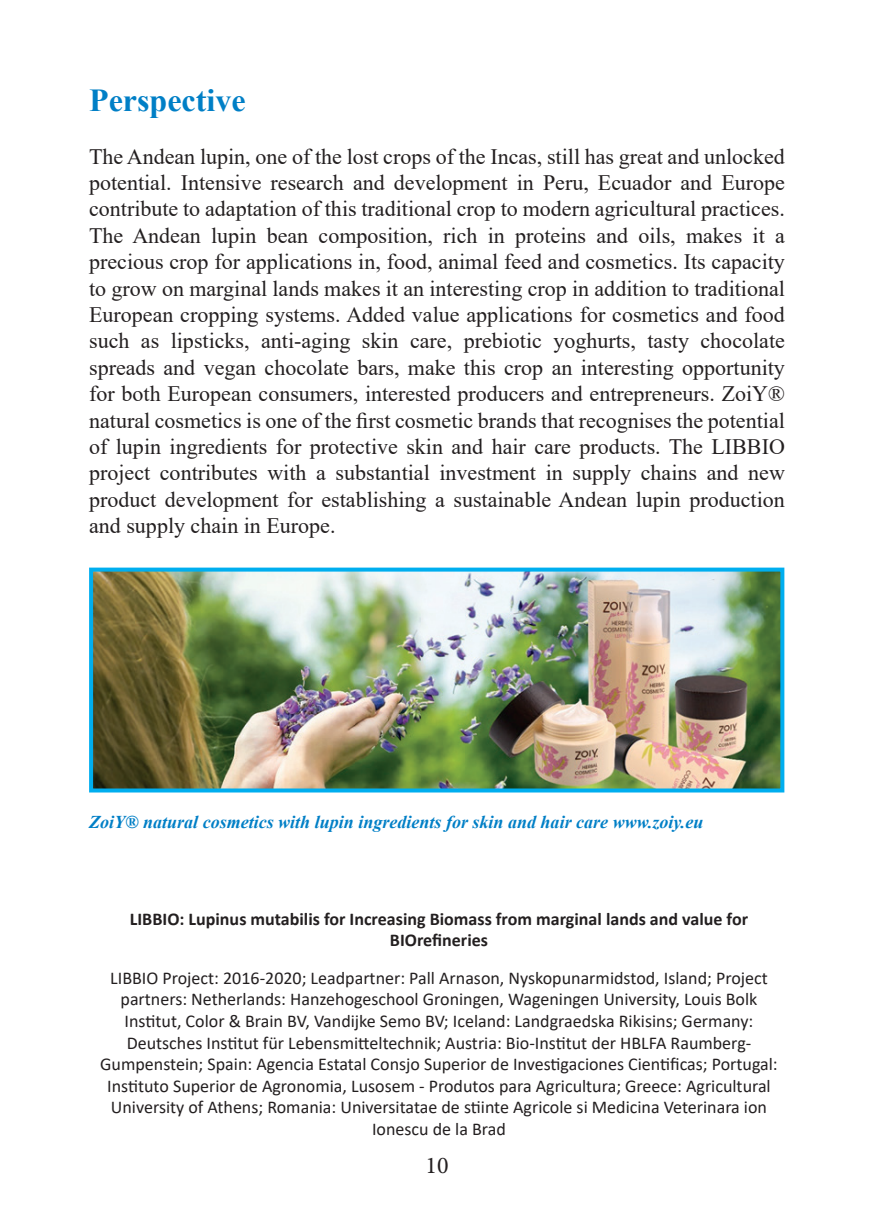
<style>
.page{position:relative;width:874px;height:1225px;background:#fff}
.page>*{position:absolute;margin:0;border:0;box-sizing:border-box;transform-origin:0 0}
.t1{font:700 32px "Times New Roman";color:#007fc6}
.t2{font:24px "Minion Pro";color:#231f20}
.t3{font:22px/26.4px "Times New Roman";color:#231f20;text-align:justify}
.t4{font:18px/21.6px "Calibri";color:#231f20;text-align:center}
.t5{font:700 18px/21.6px "Calibri";color:#231f20;text-align:center}
.t6{font:italic 700 18px "Times New Roman";color:#007fc6}
</style>
<div class="page">
<img style="left:94px;top:572px;width:685px;height:215px">
<div style="left:89px;top:567px;width:695px;height:225px;border:4px solid #00aeef"></div>
<h1 class="t1" style="left:89px;top:77px;width:158px">Perspective</h1>
<p class="t3" style="left:89px;top:142px;width:697px">The Andean lupin, one of the lost crops of the Incas, still has great and unlocked potential. Intensive research and development in Peru, Ecuador and Europe contribute to adaptation of this traditional crop to modern agricultural practices.<br>The Andean lupin bean composition, rich in proteins and oils, makes it a precious crop for applications in, food, animal feed and cosmetics. Its capacity to grow on marginal lands makes it an interesting crop in addition to traditional European cropping systems. Added value applications for cosmetics and food such as lipsticks, anti-aging skin care, prebiotic yoghurts, tasty chocolate spreads and vegan chocolate bars, make this crop an interesting opportunity for both European consumers, interested producers and entrepreneurs. ZoiY® natural cosmetics is one of the first cosmetic brands that recognises the potential of lupin ingredients for protective skin and hair care products. The LIBBIO project contributes with a substantial investment in supply chains and new product development for establishing a sustainable Andean lupin production and supply chain in Europe.</p>
<p class="t6" style="left:89px;top:809px;width:615px">ZoiY® natural cosmetics with lupin ingredients for skin and hair care www.zoiy.eu</p>
<p class="t5" style="left:130px;top:907px;width:619px">LIBBIO: Lupinus mutabilis for Increasing Biomass from marginal lands and value for<br>BIOrefineries</p>
<p class="t4" style="left:100px;top:966px;width:678px">LIBBIO Project: 2016-2020; Leadpartner: Pall Arnason, Nyskopunarmidstod, Island; Project partners: Netherlands: Hanzehogeschool Groningen, Wageningen University, Louis Bolk Institut, Color &amp; Brain BV, Vandijke Semo BV; Iceland: Landgraedska Rikisins; Germany:<br>Deutsches Institut für Lebensmitteltechnik; Austria: Bio-Institut der HBLFA Raumberg-Gumpenstein; Spain: Agencia Estatal Consjo Superior de Investigaciones Cientificas; Portugal:<br>Instituto Superior de Agronomia, Lusosem - Produtos para Agricultura; Greece: Agricultural University of Athens; Romania: Universitatae de stiinte Agricole si Medicina Veterinara ion Ionescu de la Brad</p>
<p class="t2" style="left:425px;top:1149px;width:25px">10</p>
</div>
